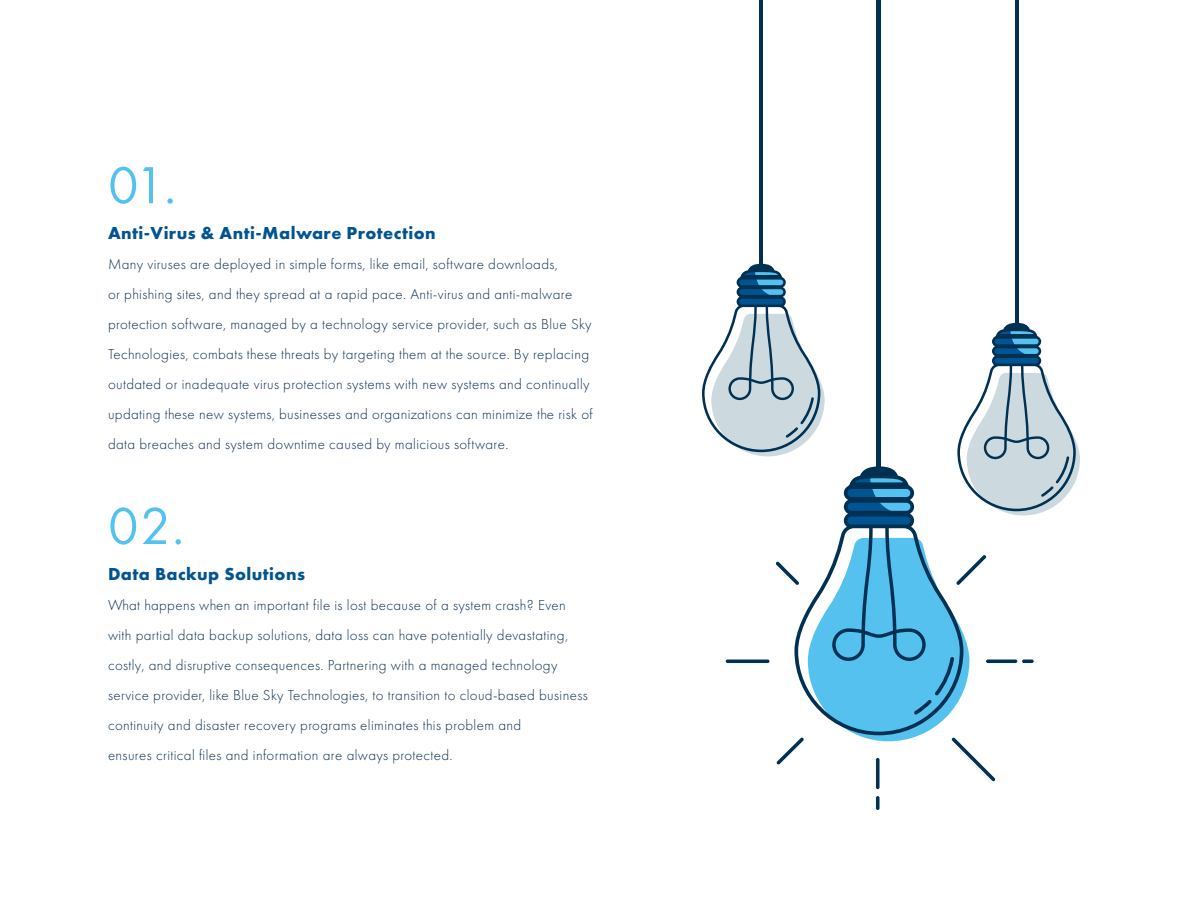
<style>
.page{position:relative;width:1188px;height:918px;background:#fff}
.page>*{position:absolute;margin:0;border:0;box-sizing:border-box;transform-origin:0 0}
.t1{font:54px "Futura PT";color:#54c2f0}
.t2{font:700 18px "Futura PT";letter-spacing:.025em;color:#005491}
.t3{font:300 15px/30px "Futura PT";letter-spacing:.025em;color:#0b2f50}
</style>
<div class="page">
<svg style="left:840px;top:466px;width:78px;height:72px"></svg>
<hr style="left:877px;top:0;width:4px;height:468px;background:#003052">
<svg style="left:957px;top:323px;width:123px;height:192px"></svg>
<hr style="left:1015px;top:0;width:3px;height:324px;background:#003052">
<svg style="left:702px;top:264px;width:123px;height:192px"></svg>
<hr style="left:760px;top:0;width:3px;height:265px;background:#003052">
<svg style="left:876px;top:758px;width:4px;height:31px"></svg>
<svg style="left:876px;top:796px;width:4px;height:14px"></svg>
<hr style="left:726px;top:660px;width:43px;height:3px;background:#003052;border-radius:2px">
<svg style="left:776px;top:538px;width:219px;height:243px"></svg>
<hr style="left:986px;top:660px;width:31px;height:3px;background:#003052;border-radius:2px">
<svg style="left:1022px;top:660px;width:12px;height:3px"></svg>
<p class="t1" style="left:108px;top:153px;width:70px">01.</p>
<p class="t2" style="left:108px;top:222px;width:329px">Anti-Virus &amp; Anti-Malware Protection</p>
<p class="t3" style="left:108px;top:249px;width:486px">Many viruses are deployed in simple forms, like email, software downloads,<br>or phishing sites, and they spread at a rapid pace. Anti-virus and anti-malware protection software, managed by a technology service provider, such as Blue Sky Technologies, combats these threats by targeting them at the source. By replacing outdated or inadequate virus protection systems with new systems and continually updating these new systems, businesses and organizations can minimize the risk of data breaches and system downtime caused by malicious software.</p>
<p class="t1" style="left:108px;top:494px;width:78px">02.</p>
<p class="t2" style="left:108px;top:562px;width:198px">Data Backup Solutions</p>
<p class="t3" style="left:108px;top:590px;width:481px">What happens when an important file is lost because of a system crash? Even with partial data backup solutions, data loss can have potentially devastating, costly, and disruptive consequences. Partnering with a managed technology service provider, like Blue Sky Technologies, to transition to cloud-based business continuity and disaster recovery programs eliminates this problem and</p>
<p class="t3" style="left:108px;top:740px;width:346px">ensures critical files and information are always protected.</p>
</div>
